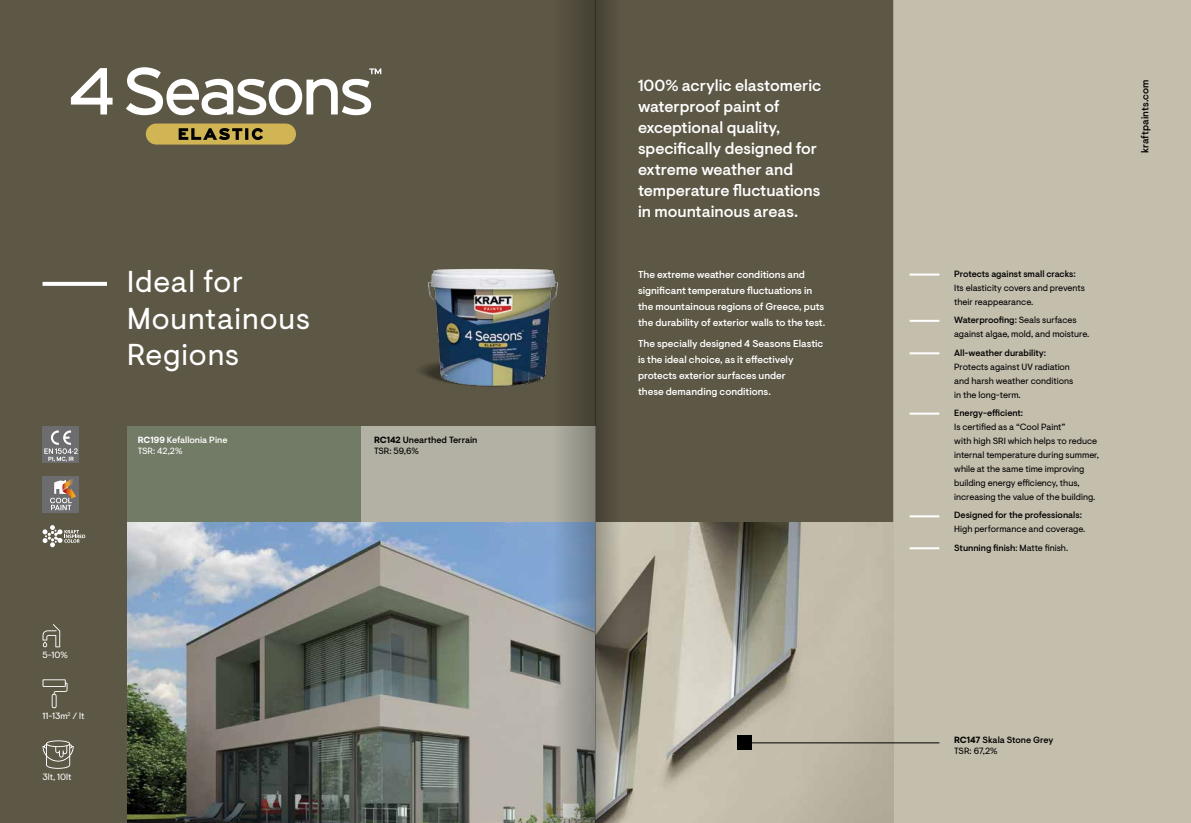
<style>
.page{position:relative;width:1191px;height:823px;background:#fff}
.page>*{position:absolute;margin:0;border:0;box-sizing:border-box;transform-origin:0 0}
.t1{font:30px/36px "Visuelt Pro";letter-spacing:.03em;color:#fff}
.t2{font:500 16px/21px "Visuelt Pro";color:#fff}
.t3{font:500 10px/16px "Visuelt Pro";color:#fff}
.t4{font:500 10px "Visuelt Pro";letter-spacing:.01em;color:#000}
.t5{font:9px/14px "Visuelt Pro";color:#000}
.t6{font:500 9px/11px "Visuelt Pro";color:#000}
.t7{font:500 9px/11px "Visuelt Pro";color:#fff}
.t8{font:9px "Visuelt Pro";color:#fff}
.s1{font-weight:700}
.s2{font-weight:400}
.s3{font-weight:500}
</style>
<div class="page">
<div style="left:841px;top:0;width:350px;height:822px;background:#c4bead"></div>
<div style="left:0;top:0;width:893px;height:822px;background:#5d5745"></div>
<div style="left:127px;top:426px;width:256px;height:168px;background:#727b66"></div>
<div style="left:361px;top:426px;width:234px;height:148px;background:#b2b1a3"></div>
<img style="left:127px;top:522px;width:766px;height:300px">
<svg style="left:43px;top:282px;width:64px;height:4px"></svg>
<hr style="left:909px;top:273px;width:30px;height:2px;background:#fff">
<hr style="left:909px;top:319px;width:30px;height:2px;background:#fff">
<hr style="left:909px;top:352px;width:30px;height:2px;background:#fff">
<hr style="left:909px;top:412px;width:30px;height:2px;background:#fff">
<hr style="left:909px;top:515px;width:30px;height:2px;background:#fff">
<hr style="left:909px;top:547px;width:30px;height:2px;background:#fff">
<svg style="left:71px;top:67px;width:310px;height:48px"></svg>
<div style="left:146px;top:123px;width:150px;height:21px;background:#d1b555;border-radius:11px"></div>
<svg style="left:179px;top:128px;width:84px;height:12px"></svg>
<img style="left:407px;top:328px;width:16px;height:65px">
<img style="left:423px;top:261px;width:130px;height:132px">
<div style="left:737px;top:735px;width:14px;height:14px;background:#000"></div>
<hr style="left:743px;top:742px;width:196px;height:1px;background:#000">
<svg style="left:42px;top:623px;width:18px;height:24px"></svg>
<svg style="left:43px;top:679px;width:25px;height:28px"></svg>
<svg style="left:43px;top:740px;width:31px;height:28px"></svg>
<div style="left:43px;top:475px;width:36px;height:37px;background:#6d6d6f"></div>
<svg style="left:50px;top:478px;width:26px;height:32px"></svg>
<div style="left:43px;top:426px;width:36px;height:37px;background:#6d6d6f"></div>
<svg style="left:44px;top:430px;width:34px;height:31px"></svg>
<svg style="left:42px;top:524px;width:43px;height:23px"></svg>
<svg style="left:595px;top:0;width:26px;height:822px"></svg>
<svg style="left:553px;top:0;width:42px;height:822px"></svg>
<h1 class="t1" style="left:127px;top:265px;width:184px">Ideal for<br>Mountainous<br>Regions</h1>
<p class="t7" style="left:138px;top:434px;width:91px"><span class="s1">RC199</span> Kefallonia Pine<br><span class="s2">TSR: 42,2%</span></p>
<p class="t6" style="left:374px;top:434px;width:105px"><span class="s1">RC142</span> Unearthed Terrain<br><span class="s2">TSR: 59,6%</span></p>
<p class="t8" style="left:43px;top:649px;width:27px">5-10%</p>
<p class="t8" style="left:43px;top:710px;width:43px">11-13m<sup>2</sup> / lt</p>
<p class="t8" style="left:43px;top:771px;width:30px">3lt, 10lt</p>
<h2 class="t2" style="left:638px;top:76px;width:185px">100% acrylic elastomeric waterproof paint of exceptional quality, specifically designed for extreme weather and temperature fluctuations in mountainous areas.</h2>
<p class="t3" style="left:638px;top:266px;width:189px">The extreme weather conditions and significant temperature fluctuations in the mountainous regions of Greece, puts the durability of exterior walls to the test.</p>
<p class="t3" style="left:638px;top:336px;width:187px">The specially designed 4 Seasons Elastic is the ideal choice, as it effectively protects exterior surfaces under<br>these demanding conditions.</p>
<p class="t4" style="left:1139px;top:153px;width:75px;rotate:-90deg">kraftpaints.com</p>
<p class="t6" style="left:954px;top:268px;width:123px">Protects against small cracks:</p>
<p class="t5" style="left:954px;top:281px;width:132px">Its elasticity covers and prevents their reappearance.</p>
<p class="t5" style="left:954px;top:313px;width:137px"><span class="s3">Waterproofing:</span> Seals surfaces against algae, mold, and moisture.</p>
<p class="t6" style="left:954px;top:347px;width:93px">All-weather durability:</p>
<p class="t5" style="left:954px;top:359px;width:120px">Protects against UV radiation and harsh weather conditions in the long-term.</p>
<p class="t6" style="left:954px;top:407px;width:71px">Energy-efficient:</p>
<p class="t5" style="left:954px;top:420px;width:146px">Is certified as a “Cool Paint”<br>with high SRI which helps το reduce internal temperature during summer, while at the same time improving building energy efficiency, thus, increasing the value of the building.</p>
<p class="t6" style="left:954px;top:509px;width:129px">Designed for the professionals:</p>
<p class="t5" style="left:954px;top:520px;width:133px;line-height:18.3px">High performance and coverage.<br><span class="s3">Stunning finish</span>: Matte finish.</p>
<p class="t6" style="left:954px;top:734px;width:101px"><span class="s1">RC147</span> Skala Stone Grey<br><span class="s2">TSR: 67,2%</span></p>
</div>
